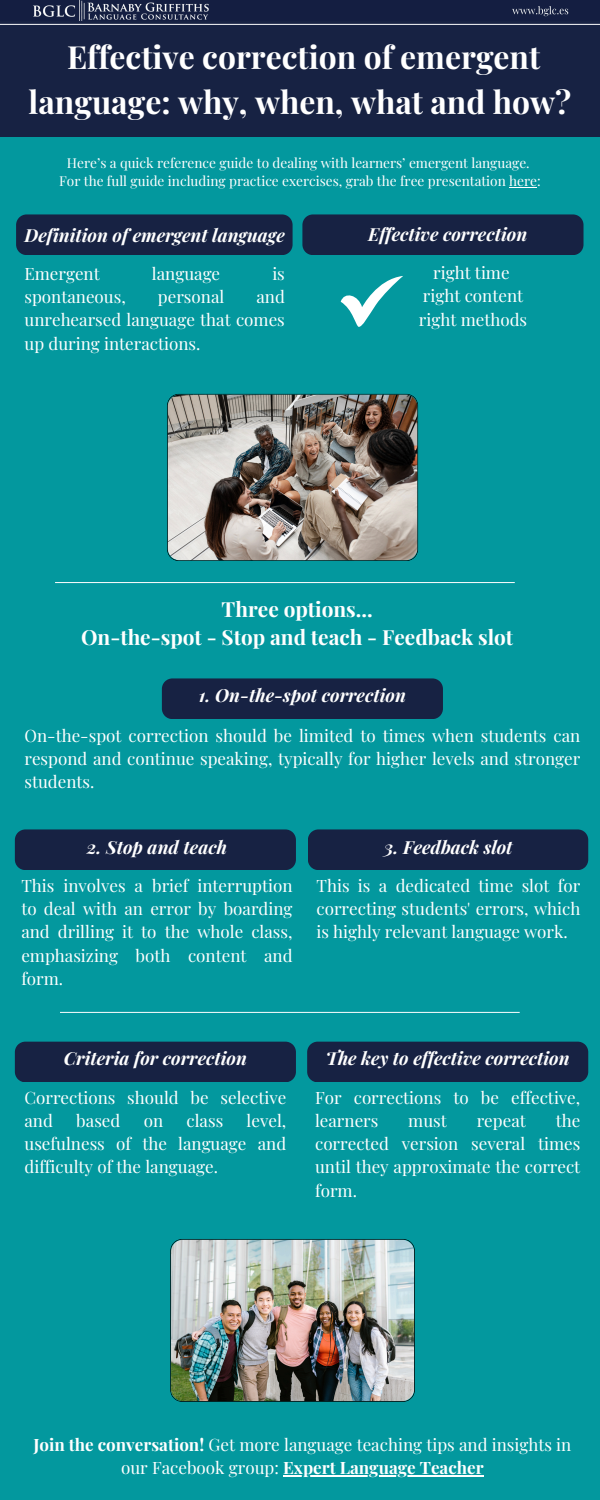
<style>
.page{position:relative;width:600px;height:1500px;background:#03989e}
.page>*{position:absolute;margin:0;border:0;box-sizing:border-box;transform-origin:0 0}
.t1{font:700 31.8px/44.3px "Playfair Display";color:#fff;text-align:center}
.t2{font:700 20.8px/28.5px "Playfair Display";color:#fff;text-align:center}
.t3{font:italic 700 18px "Playfair Display";color:#fff}
.t4{font:17px/23.2px "Playfair Display";color:#fff;text-align:justify}
.t5{font:13.6px "Playfair Display";color:#fff}
.s1{font-weight:700}
</style>
<div class="page">
<img style="left:0;top:0;width:600px;height:21px">
<div style="left:307px;top:1042px;width:281px;height:40px;background:#172243"></div>
<div style="left:308px;top:829px;width:280px;height:41px;background:#172243"></div>
<div style="left:162px;top:678px;width:281px;height:41px;background:#172243"></div>
<div style="left:302px;top:214px;width:282px;height:41px;background:#172243"></div>
<svg style="left:341px;top:276px;width:62px;height:51px"></svg>
<img style="left:170px;top:1239px;width:245px;height:163px">
<img style="left:167px;top:394px;width:251px;height:167px">
<div style="left:0;top:21px;width:600px;height:116px;background:#172243"></div>
<div style="left:16px;top:214px;width:277px;height:41px;background:#172243"></div>
<svg style="left:509px;top:187px;width:28px;height:1px"></svg>
<div style="left:15px;top:1042px;width:281px;height:40px;background:#172243"></div>
<div style="left:15px;top:829px;width:281px;height:41px;background:#172243"></div>
<hr style="left:283px;top:1475px;width:201px;height:2px;background:#fff">
<hr style="left:0;top:24px;width:600px;height:1px;background:#fff">
<hr style="left:60px;top:1012px;width:460px;height:1px;background:#fff">
<hr style="left:55px;top:582px;width:460px;height:1px;background:#fff">
<p class="t1" style="left:29px;top:34px;width:544px">Effective correction of emergent language: why, when, what and how?</p>
<h3 class="t5" style="left:67px;top:153px;width:464px">Here’s a quick reference guide to dealing with learners’ emergent language.</h3>
<h4 class="t5" style="left:59px;top:172px;width:483px">For the full guide including practice exercises, grab the free presentation here:</h4>
<h3 class="t3" style="left:25px;top:222px;width:262px">Definition of emergent language</h3>
<h4 class="t4" style="left:24px;top:261px;width:77px">Emergent</h4>
<h4 class="t4" style="left:152px;top:261px;width:70px">language</h4>
<h4 class="t4" style="left:272px;top:261px;width:14px">is</h4>
<h4 class="t4" style="left:24px;top:284px;width:103px">spontaneous,</h4>
<h4 class="t4" style="left:158px;top:284px;width:68px">personal</h4>
<h1 class="t3" style="left:368px;top:221px;width:161px">Effective correction</h1>
<p class="t4" style="left:419px;top:261px;width:110px;text-align:center">right time right content right methods</p>
<h4 class="t4" style="left:24px;top:284px;width:262px;text-indent:232px">and unrehearsed language that comes up during interactions.</h4>
<p class="t2" style="left:81px;top:594px;width:434px">Three options...<br>On-the-spot - Stop and teach - Feedback slot</p>
<p class="t3" style="left:199px;top:683px;width:208px">1. On-the-spot correction</p>
<p class="t4" style="left:24px;top:723px;width:557px">On-the-spot correction should be limited to times when students can respond and continue speaking, typically for higher levels and stronger students.</p>
<h4 class="t3" style="left:87px;top:834px;width:142px">2. Stop and teach</h4>
<h3 class="t4" style="left:21px;top:873px;width:273px">This involves a brief interruption to deal with an error by boarding and drilling it to the whole class, emphasizing both content and form.</h3>
<h4 class="t3" style="left:384px;top:834px;width:130px">3. Feedback slot</h4>
<h3 class="t4" style="left:316px;top:873px;width:265px">This is a dedicated time slot for correcting students' errors, which is highly relevant language work.</h3>
<p class="t3" style="left:64px;top:1046px;width:185px">Criteria for correction</p>
<p class="t4" style="left:24px;top:1085px;width:263px">Corrections should be selective and</p>
<p class="t4" style="left:24px;top:1108px;width:263px;text-indent:222px">level, usefulness of the language and difficulty of the language.</p>
<p class="t4" style="left:76px;top:1108px;width:46px">based</p>
<p class="t4" style="left:144px;top:1108px;width:21px">on</p>
<p class="t4" style="left:187px;top:1108px;width:38px">class</p>
<h2 class="t3" style="left:326px;top:1046px;width:245px">The key to effective correction</h2>
<h3 class="t4" style="left:315px;top:1085px;width:267px">For corrections to be effective, learners</h3>
<h3 class="t4" style="left:315px;top:1108px;width:267px;text-indent:241px">the corrected version several times until they approximate the correct form.</h3>
<h3 class="t4" style="left:408px;top:1108px;width:40px">must</h3>
<h3 class="t4" style="left:477px;top:1108px;width:51px">repeat</h3>
<h4 class="t4" style="left:33px;top:1432px;width:539px;text-align:center"><span class="s1">Join the conversation!</span> Get more language teaching tips and insights in our Facebook group: <span class="s1">Expert Language Teacher</span></h4>
</div>
